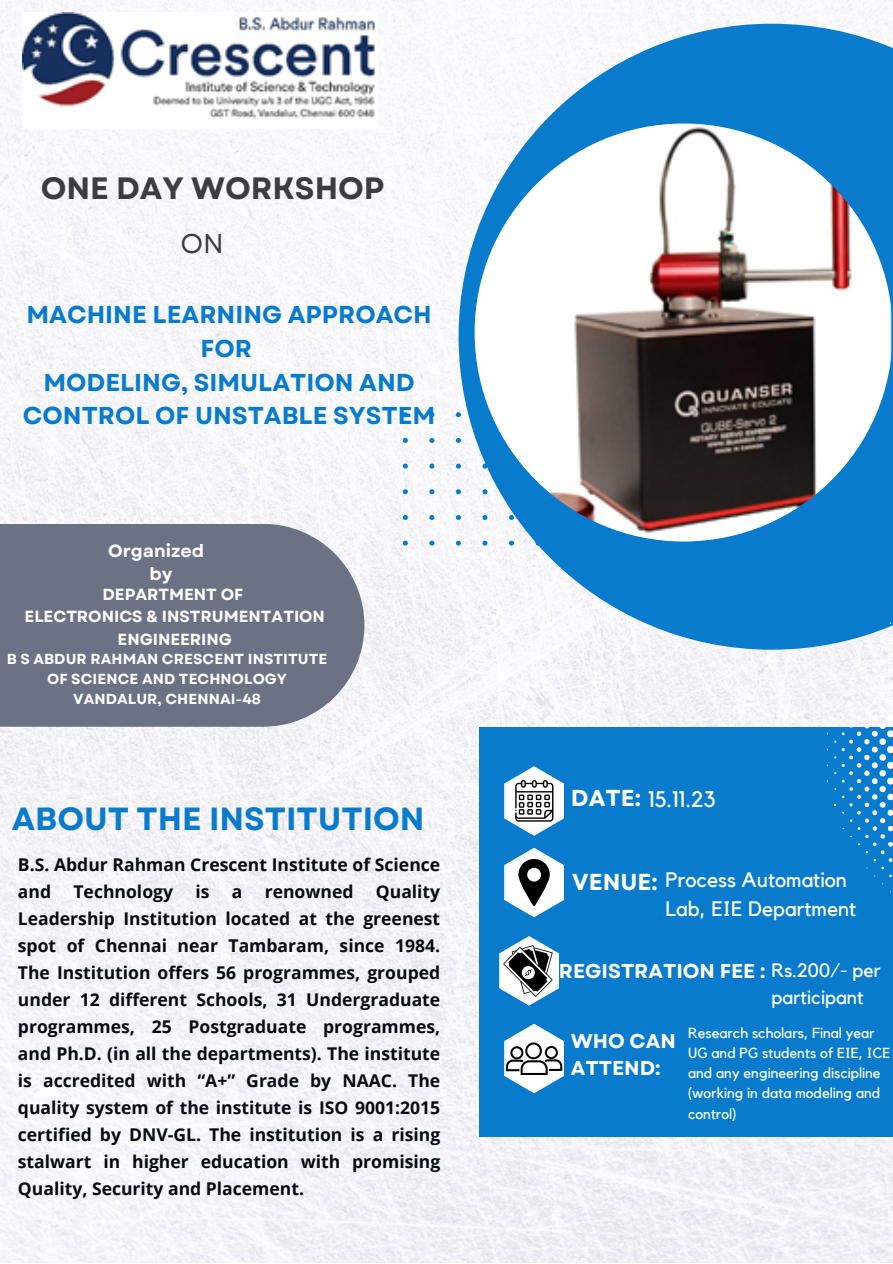
<style>
.page{position:relative;width:893px;height:1264px;background:#fff}
.page>*{position:absolute;margin:0;border:0;box-sizing:border-box;transform-origin:0 0}
.t1{font:700 32.1px "Garet";color:#087bcd}
.t2{font:700 30.9px "Garet";color:#3d3d3d}
.t3{font:27px "Garet";color:#3d3d3d}
.t4{font:700 24.45px/33.8px "Garet";color:#087bcd;text-align:center}
.t5{font:700 23.1px "Garet";color:#fff}
.t6{font:22.35px "Kollektif";color:#fff}
.t7{font:20.85px/29.2px "Kollektif";color:#fff}
.t8{font:700 20.1px/27px "Garet";color:#fff}
.t9{font:19.35px "Kollektif";color:#fff}
.t10{font:700 17.55px/27px "Open Sans";color:#070a0e}
.t11{font:700 17.55px "Garet";color:#fff}
.t12{font:700 16.05px/22.5px "Garet";color:#fff;text-align:center}
.t13{font:14.55px/20.2px "Kollektif";color:#fff}
.t14{font:700 14.55px/20.2px "Garet";letter-spacing:.005em;color:#fff;text-align:center}
.s1{font-family:"Garet";font-weight:700;font-size:23.1px}
.s2{font-family:"Kollektif";font-weight:400;font-size:19.35px}
</style>
<div class="page">
<img style="left:0;top:0;width:892px;height:1262px">
<div style="left:0;top:524px;width:364px;height:202px;background:#6a7284"></div>
<svg style="left:403px;top:412px;width:55px;height:133px"></svg>
<svg style="left:458px;top:24px;width:434px;height:625px;fill:#087bcd"></svg>
<img style="left:474px;top:123px;width:418px;height:418px;border-radius:50%">
<svg style="left:36px;top:1025px;width:22px;height:28px"></svg>
<svg style="left:33px;top:1081px;width:28px;height:23px"></svg>
<div style="left:479px;top:726px;width:413px;height:410px;background:#087bcd"></div>
<svg style="left:834px;top:630px;width:58px;height:247px"></svg>
<img style="left:23px;top:13px;width:356px;height:118px">
<svg style="left:504px;top:766px;width:60px;height:69px"></svg>
<svg style="left:504px;top:848px;width:60px;height:69px"></svg>
<div style="left:527px;top:867px;width:14px;height:14px;background:#fff;border-radius:50%"></div>
<svg style="left:499px;top:936px;width:60px;height:69px"></svg>
<svg style="left:504px;top:1024px;width:60px;height:69px"></svg>
<div style="left:510px;top:1046px;width:13px;height:13px;border:2px solid #000;border-radius:50%"></div>
<p class="t2" style="left:41px;top:166px;width:345px">ONE DAY WORKSHOP</p>
<p class="t3" style="left:180px;top:224px;width:45px">ON</p>
<p class="t4" style="left:26px;top:298px;width:407px">MACHINE LEARNING APPROACH<br>FOR</p>
<p class="t4" style="left:23px;top:365px;width:414px">MODELING, SIMULATION AND<br>CONTROL OF UNSTABLE SYSTEM</p>
<p class="t11" style="left:108px;top:537px;width:98px">Organized</p>
<p class="t11" style="left:149px;top:561px;width:24px">by</p>
<p class="t12" style="left:103px;top:583px;width:142px">DEPARTMENT OF</p>
<p class="t12" style="left:25px;top:605px;width:302px">ELECTRONICS &amp; INSTRUMENTATION<br>ENGINEERING</p>
<p class="t14" style="left:7px;top:649px;width:322px">B S ABDUR RAHMAN CRESCENT INSTITUTE<br>OF SCIENCE AND TECHNOLOGY</p>
<p class="t14" style="left:73px;top:689px;width:189px">VANDALUR, CHENNAI-48</p>
<p class="t1" style="left:12px;top:796px;width:414px">ABOUT THE INSTITUTION</p>
<p class="t10" style="left:18px;top:850px;width:424px">B.S. Abdur Rahman Crescent Institute of Science and</p>
<p class="t10" style="left:18px;top:877px;width:424px;text-align:justify;text-indent:358px">Quality Leadership Institution located at the greenest spot of Chennai near Tambaram, since 1984.<br>The Institution offers 56 programmes, grouped under 12 different Schools, 31 Undergraduate programmes, 25 Postgraduate programmes, and Ph.D. (in all the departments). The institute is accredited with “A+” Grade by NAAC. The quality system of the institute is ISO 9001:2015 certified by DNV-GL. The institution is a rising stalwart in higher education with promising Quality, Security and Placement.</p>
<p class="t10" style="left:73px;top:877px;width:101px">Technology</p>
<p class="t10" style="left:195px;top:877px;width:16px">is</p>
<p class="t10" style="left:232px;top:877px;width:12px">a</p>
<p class="t10" style="left:265px;top:877px;width:90px">renowned</p>
<p class="t6" style="left:571px;top:789px;width:146px"><span class="s1">DATE:</span> 15.11.23</p>
<p class="t5" style="left:572px;top:865px;width:87px">VENUE:</p>
<p class="t7" style="left:665px;top:865px;width:192px">Process Automation<br>Lab, EIE Department</p>
<p class="t8" style="left:559px;top:957px;width:323px">REGISTRATION FEE : <span class="s2">Rs.200/- per</span></p>
<p class="t9" style="left:771px;top:988px;width:93px">participant</p>
<p class="t8" style="left:571px;top:1027px;width:106px">WHO CAN<br>ATTEND:</p>
<p class="t13" style="left:688px;top:1023px;width:204px">Research scholars, Final year<br>UG and PG students of EIE, ICE and any engineering discipline (working in data modeling and control)</p>
</div>
